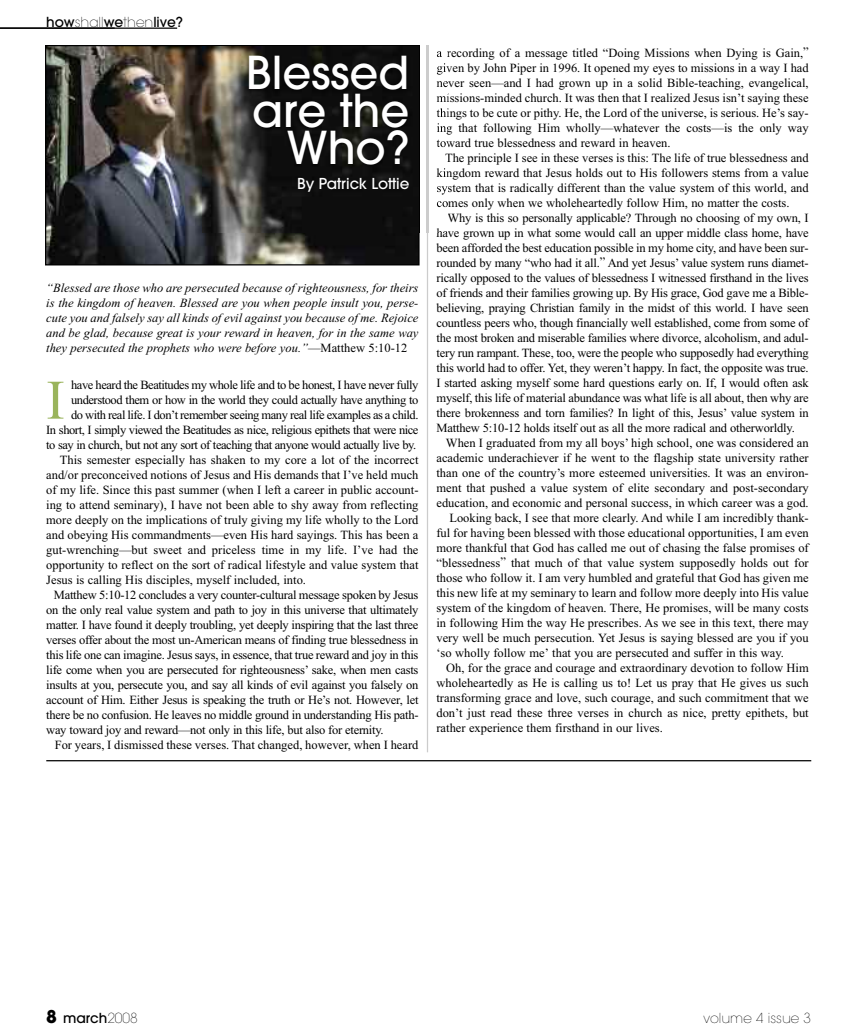
<style>
.page{position:relative;width:855px;height:1035px;background:#fff}
.page>*{position:absolute;margin:0;border:0;box-sizing:border-box;transform-origin:0 0}
.t1{font:55.75px "Times New Roman";color:#9ab45c}
.t2{font:500 45px/37.5px "Avant Garde";color:#fff;text-align:right}
.t3{font:500 15px "Avant Garde";letter-spacing:-.005em;color:#fff}
.t4{font:500 13.75px "Avant Garde";color:#000}
.t5{font:200 13.75px "Avant Garde";color:#000}
.t6{font:12.5px/15px "Times New Roman";color:#000;text-align:justify}
.t7{font:12.5px "Times New Roman";letter-spacing:-.02em;color:#000}
.t8{font:12.5px "Times New Roman";letter-spacing:-.035em;color:#000}
.t9{font:italic 12.5px/15px "Times New Roman";color:#000;text-align:justify}
.s1{font-weight:200}
.s2{font-style:normal}
.s3{font-weight:700;font-size:17.5px}
</style>
<div class="page">
<hr style="left:0;top:27px;width:115px;height:2px;background:#000">
<hr style="left:427px;top:45px;width:1px;height:707px;background:#ccc">
<hr style="left:0;top:28px;width:177px;height:1px;background:#000">
<img style="left:47px;top:47px;width:371px;height:216px">
<div style="left:45px;top:45px;width:375px;height:220px;border:1px solid #000"></div>
<img style="left:202px;top:46px;width:244px;height:186px">
<svg style="left:437px;top:50px;width:9px;height:7px"></svg>
<svg style="left:437px;top:63px;width:10px;height:12px"></svg>
<svg style="left:437px;top:81px;width:10px;height:6px"></svg>
<svg style="left:437px;top:95px;width:10px;height:7px"></svg>
<svg style="left:437px;top:108px;width:10px;height:39px"></svg>
<svg style="left:437px;top:153px;width:10px;height:42px"></svg>
<svg style="left:437px;top:201px;width:10px;height:6px"></svg>
<svg style="left:437px;top:228px;width:10px;height:4px"></svg>
<img style="left:427px;top:46px;width:1px;height:186px">
<hr style="left:46px;top:760px;width:765px;height:1px;background:#000">
<p class="t4" style="left:46px;top:17px;width:138px">how<span class="s1">shall</span>we<span class="s1">then</span>live?</p>
<h2 class="t2" style="left:246px;top:58px;width:165px">Blessed are the<br>Who?</h2>
<p class="t3" style="left:297px;top:178px;width:114px">By Patrick Lottie</p>
<p class="t9" style="left:46px;top:281px;width:374px">“Blessed are those who are persecuted because of righteousness, for theirs is the kingdom of heaven. Blessed are you when people insult you, perse&shy;cute you and falsely say all kinds of evil against you because of me. Rejoice and be glad, because great is your reward in heaven, for in the same way they persecuted the prophets who were before you.”<span class="s2">—Matthew 5:10-12</span></p>
<h1 class="t1" style="left:46px;top:367px;width:20px">I</h1>
<p class="t8" style="left:71px;top:377px;width:349px">have heard the Beatitudes my whole life and to be honest, I have never fully</p>
<p class="t8" style="left:71px;top:392px;width:349px">understood them or how in the world they could actually have anything to</p>
<p class="t8" style="left:71px;top:407px;width:349px">do with real life. I don’t remember seeing many real life examples as a child.</p>
<p class="t8" style="left:46px;top:422px;width:374px">In short, I simply viewed the Beatitudes as nice, religious epithets that were nice</p>
<p class="t8" style="left:46px;top:437px;width:372px">to say in church, but not any sort of teaching that anyone would actually live by.</p>
<p class="t6" style="left:60px;top:452px;width:360px">This semester especially has shaken to my core a lot of the incorrect</p>
<p class="t6" style="left:46px;top:467px;width:374px">and/or preconceived notions of Jesus and His demands that I’ve held much</p>
<p class="t6" style="left:46px;top:482px;width:374px">of my life. Since this past summer (when I left a career in public account-</p>
<p class="t6" style="left:46px;top:497px;width:374px">ing to attend seminary), I have not been able to shy away from reflecting</p>
<p class="t6" style="left:46px;top:512px;width:374px">more deeply on the implications of truly giving my life wholly to the Lord</p>
<p class="t6" style="left:46px;top:527px;width:374px">and obeying His commandments—even His hard sayings. This has been a</p>
<p class="t6" style="left:46px;top:542px;width:374px">gut-wrenching—but sweet and priceless time in my life. I’ve had the</p>
<p class="t6" style="left:46px;top:557px;width:374px">opportunity to reflect on the sort of radical lifestyle and value system that</p>
<p class="t6" style="left:46px;top:572px;width:261px">Jesus is calling His disciples, myself included, into.</p>
<p class="t7" style="left:54px;top:587px;width:366px">Matthew 5:10-12 concludes a very counter-cultural message spoken by Jesus</p>
<p class="t7" style="left:46px;top:602px;width:374px">on the only real value system and path to joy in this universe that ultimately</p>
<p class="t7" style="left:46px;top:617px;width:374px">matter. I have found it deeply troubling, yet deeply inspiring that the last three</p>
<p class="t7" style="left:46px;top:632px;width:374px">verses offer about the most un-American means of finding true blessedness in</p>
<p class="t7" style="left:46px;top:647px;width:374px">this life one can imagine. Jesus says, in essence, that true reward and joy in this</p>
<p class="t7" style="left:46px;top:662px;width:374px">life come when you are persecuted for righteousness’ sake, when men casts</p>
<p class="t7" style="left:46px;top:677px;width:374px">insults at you, persecute you, and say all kinds of evil against you falsely on</p>
<p class="t7" style="left:46px;top:692px;width:374px">account of Him. Either Jesus is speaking the truth or He’s not. However, let</p>
<p class="t7" style="left:46px;top:707px;width:374px">there be no confusion. He leaves no middle ground in understanding His path-</p>
<p class="t7" style="left:46px;top:722px;width:339px">way toward joy and reward—not only in this life, but also for eternity.</p>
<p class="t6" style="left:55px;top:737px;width:365px">For years, I dismissed these verses. That changed, however, when I heard</p>
<p class="t6" style="left:436px;top:45px;width:374px">a recording of a message titled “Doing Missions when Dying is Gain,” given by John Piper in 1996. It opened my eyes to missions in a way I had never seen—and I had grown up in a solid Bible-teaching, evangelical, missions-minded church. It was then that I realized Jesus isn’t saying these things to be cute or pithy. He, the Lord of the universe, is serious. He’s say&shy;ing that following Him wholly—whatever the costs—is the only way toward true blessedness and reward in heaven.</p>
<p class="t6" style="left:436px;top:150px;width:374px;text-indent:9px">The principle I see in these verses is this: The life of true blessedness and kingdom reward that Jesus holds out to His followers stems from a value system that is radically different than the value system of this world, and comes only when we wholeheartedly follow Him, no matter the costs.</p>
<p class="t6" style="left:436px;top:210px;width:374px;text-indent:11px">Why is this so personally applicable? Through no choosing of my own, I have grown up in what some would call an upper middle class home, have been afforded the best education possible in my home city, and have been sur&shy;rounded by many “who had it all.” And yet Jesus’ value system runs diamet&shy;rically opposed to the values of blessedness I witnessed firsthand in the lives of friends and their families growing up. By His grace, God gave me a Bible&shy;believing, praying Christian family in the midst of this world. I have seen countless peers who, though financially well established, come from some of the most broken and miserable families where divorce, alcoholism, and adul&shy;tery run rampant. These, too, were the people who supposedly had everything this world had to offer. Yet, they weren’t happy. In fact, the opposite was true.<br>I started asking myself some hard questions early on. If, I would often ask myself, this life of material abundance was what life is all about, then why are there brokenness and torn families? In light of this, Jesus’ value system in Matthew 5:10-12 holds itself out as all the more radical and otherworldly.</p>
<p class="t6" style="left:446px;top:435px;width:364px">When I graduated from my all boys’ high school, one was considered an</p>
<p class="t6" style="left:436px;top:450px;width:374px">academic underachiever if he went to the flagship state university rather</p>
<p class="t6" style="left:436px;top:465px;width:374px">than one of the country’s more esteemed universities. It was an environ-</p>
<p class="t6" style="left:436px;top:480px;width:374px">ment that pushed a value system of elite secondary and post-secondary</p>
<p class="t6" style="left:436px;top:495px;width:374px">education, and economic and personal success, in which career was a god.</p>
<p class="t6" style="left:449px;top:510px;width:361px">Looking back, I see that more clearly. And while I am incredibly thank-</p>
<p class="t6" style="left:436px;top:525px;width:374px">ful for having been blessed with those educational opportunities, I am even</p>
<p class="t6" style="left:436px;top:540px;width:374px">more thankful that God has called me out of chasing the false promises of</p>
<p class="t6" style="left:436px;top:555px;width:374px">“blessedness” that much of that value system supposedly holds out for</p>
<p class="t6" style="left:436px;top:570px;width:374px">those who follow it. I am very humbled and grateful that God has given me</p>
<p class="t6" style="left:436px;top:585px;width:374px">this new life at my seminary to learn and follow more deeply into His value</p>
<p class="t6" style="left:436px;top:600px;width:374px">system of the kingdom of heaven. There, He promises, will be many costs</p>
<p class="t6" style="left:436px;top:615px;width:374px">in following Him the way He prescribes. As we see in this text, there may</p>
<p class="t6" style="left:436px;top:630px;width:374px">very well be much persecution. Yet Jesus is saying blessed are you if you</p>
<p class="t6" style="left:436px;top:645px;width:349px">‘so wholly follow me’ that you are persecuted and suffer in this way.</p>
<p class="t6" style="left:446px;top:660px;width:364px">Oh, for the grace and courage and extraordinary devotion to follow Him</p>
<p class="t6" style="left:436px;top:675px;width:374px">wholeheartedly as He is calling us to! Let us pray that He gives us such</p>
<p class="t6" style="left:436px;top:690px;width:374px">transforming grace and love, such courage, and such commitment that we</p>
<p class="t6" style="left:436px;top:705px;width:374px">don’t just read these three verses in church as nice, pretty epithets, but</p>
<p class="t6" style="left:436px;top:720px;width:228px">rather experience them firsthand in our lives.</p>
<p class="t4" style="left:46px;top:1013px;width:93px"><span class="s3">8</span> march<span class="s1">2008</span></p>
<p class="t5" style="left:704px;top:1013px;width:109px">volume 4 issue 3</p>
</div>
